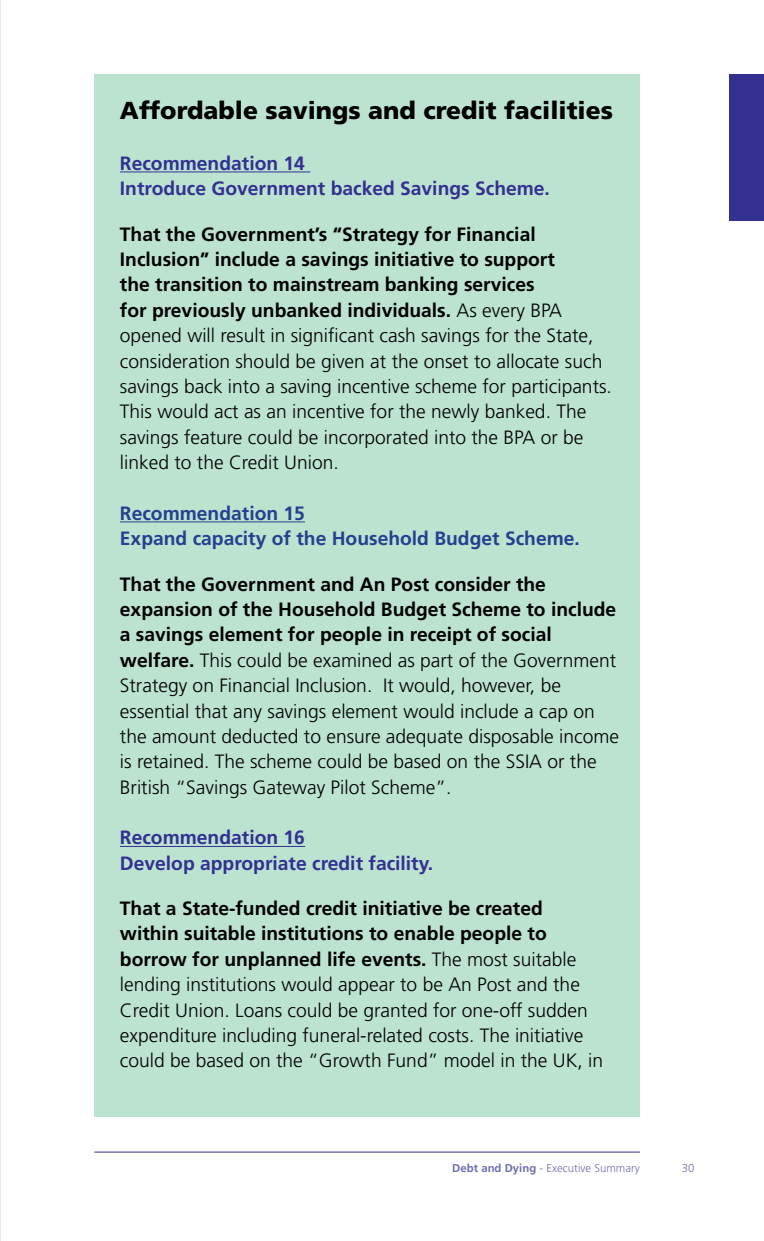
<style>
.page{position:relative;width:764px;height:1241px;background:#fff}
.page>*{position:absolute;margin:0;border:0;box-sizing:border-box;transform-origin:0 0}
.t1{font:900 24.5px "Frutiger";color:#000}
.t2{font:300 19.25px/25.4px "Frutiger";color:#000}
.t3{font:700 19.25px/25.4px "Frutiger";color:#333092}
.t4{font:700 19.25px/25.4px "Frutiger";color:#25408f}
.t5{font:300 11.38px "Frutiger";color:#706eb3}
.s1{font-weight:700}
</style>
<div class="page">
<div style="left:94px;top:74px;width:546px;height:1042px;background:#bce2d0"></div>
<hr style="left:120px;top:171px;width:190px;height:1px;background:#333092">
<hr style="left:120px;top:521px;width:185px;height:1px;background:#25408f">
<hr style="left:120px;top:845px;width:185px;height:1px;background:#333092">
<hr style="left:94px;top:1151px;width:546px;height:1px;background:#333092">
<div style="left:729px;top:74px;width:35px;height:147px;background:#333092"></div>
<hr style="left:0;top:0;width:1px;height:1240px;background:#d1d3d4">
<p class="t1" style="left:120px;top:96px;width:495px">Affordable savings and credit facilities</p>
<p class="t3" style="left:120px;top:150px;width:432px">Recommendation 14<br>Introduce Government backed Savings Scheme.</p>
<p class="t2" style="left:120px;top:221px;width:493px"><span class="s1">That the Government’s “Strategy for Financial Inclusion” include a savings initiative to support<br>the transition to mainstream banking services<br>for previously unbanked individuals.</span> As every BPA opened will result in significant cash savings for the State, consideration should be given at the onset to allocate such savings back into a saving incentive scheme for participants.<br>This would act as an incentive for the newly banked. The savings feature could be incorporated into the BPA or be linked to the Credit Union.</p>
<p class="t4" style="left:120px;top:500px;width:461px">Recommendation 15<br>Expand capacity of the Household Budget Scheme.</p>
<p class="t2" style="left:120px;top:571px;width:501px"><span class="s1">That the Government and An Post consider the expansion of the Household Budget Scheme to include a savings element for people in receipt of social welfare.</span> This could be examined as part of the Government Strategy on Financial Inclusion. It would, however, be essential that any savings element would include a cap on the amount deducted to ensure adequate disposable income is retained. The scheme could be based on the SSIA or the British “Savings Gateway Pilot Scheme”.</p>
<p class="t3" style="left:120px;top:824px;width:315px">Recommendation 16<br>Develop appropriate credit facility.</p>
<p class="t2" style="left:120px;top:895px;width:485px"><span class="s1">That a State-funded credit initiative be created within suitable institutions to enable people to borrow for unplanned life events.</span> The most suitable lending institutions would appear to be An Post and the Credit Union. Loans could be granted for one-off sudden expenditure including funeral-related costs. The initiative could be based on the “Growth Fund” model in the UK, in</p>
<p class="t5" style="left:452px;top:1161px;width:189px"><span class="s1">Debt and Dying</span> - Executive Summary</p>
<p class="t5" style="left:682px;top:1161px;width:14px">30</p>
</div>
